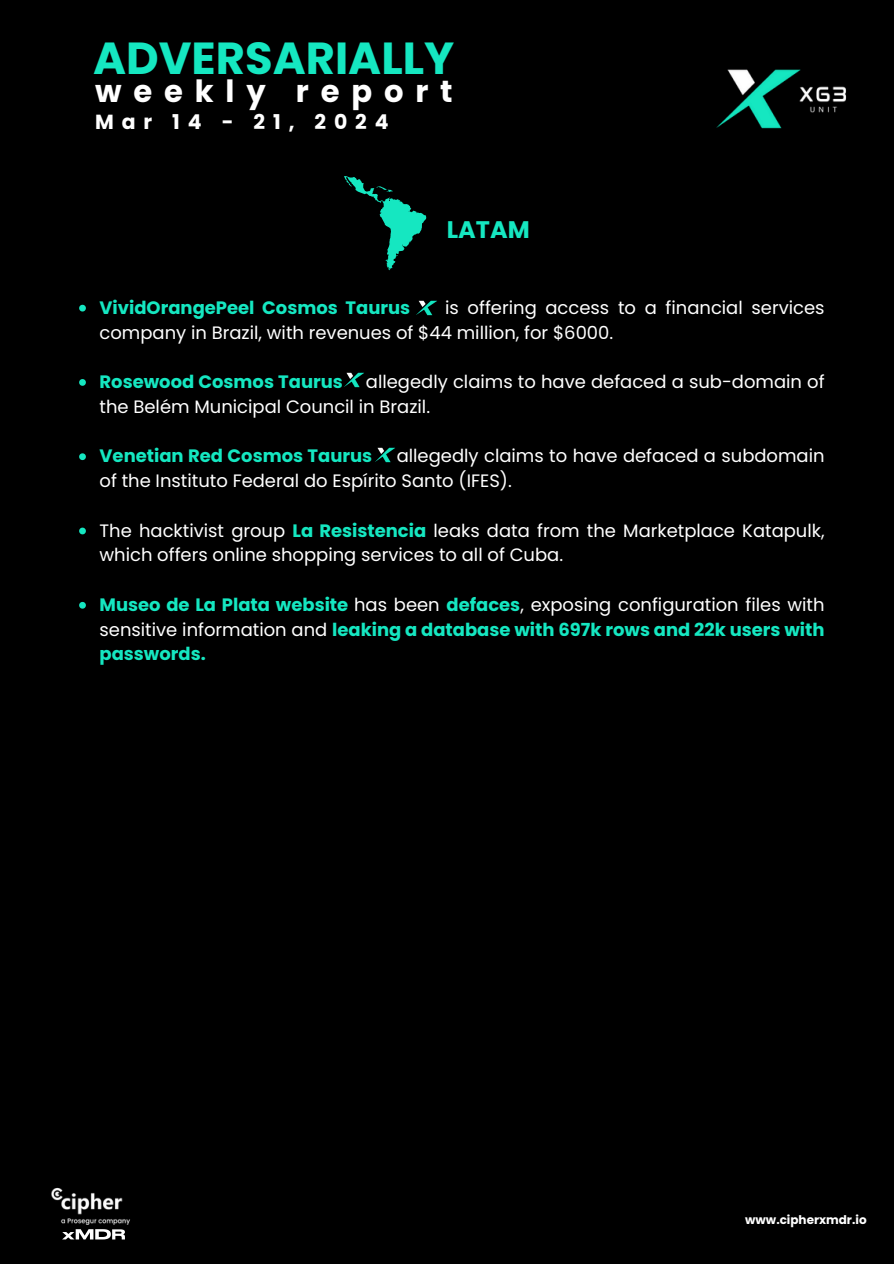
<style>
.page{position:relative;width:894px;height:1264px;background:#fff}
.page>*{position:absolute;margin:0;border:0;box-sizing:border-box;transform-origin:0 0}
.t1{font:700 44.85px "Poppins";color:#15e7c1}
.t2{font:700 30.6px "Poppins";letter-spacing:.385em;color:#fff}
.t3{font:700 24px "Poppins";color:#15e7c1}
.t4{font:700 20.4px "Poppins";letter-spacing:.385em;color:#fff}
.t5{font:18px/24.8px "Poppins";color:#fff}
.t6{font:700 18px/24.8px "Poppins";color:#15e7c1;text-align:justify}
.t7{font:700 12px "Poppins";color:#fff}
.s1{font-weight:700;color:#15e7c1}
.s2{font-weight:400;color:#fff}
</style>
<div class="page">
<div style="left:0;top:0;width:893px;height:1263px;background:#000"></div>
<img style="left:51px;top:1187px;width:79px;height:38px">
<svg style="left:62px;top:1229px;width:63px;height:10px"></svg>
<img style="left:716px;top:69px;width:131px;height:60px">
<svg style="left:344px;top:176px;width:82px;height:94px"></svg>
<svg style="left:79px;top:305px;width:7px;height:6px"></svg>
<svg style="left:79px;top:379px;width:7px;height:7px"></svg>
<svg style="left:79px;top:453px;width:7px;height:7px"></svg>
<svg style="left:79px;top:527px;width:7px;height:7px"></svg>
<svg style="left:79px;top:602px;width:7px;height:6px"></svg>
<img style="left:416px;top:300px;width:21px;height:16px">
<img style="left:344px;top:372px;width:20px;height:16px">
<img style="left:375px;top:447px;width:20px;height:16px">
<p class="t1" style="left:93px;top:27px;width:362px">ADVERSARIALLY</p>
<h2 class="t2" style="left:95px;top:70px;width:359px">weekly report</h2>
<h2 class="t4" style="left:95px;top:107px;width:295px">Mar 14 - 21, 2024</h2>
<p class="t3" style="left:446px;top:213px;width:84px">LATAM</p>
<p class="t6" style="left:99px;top:295px;width:312px">VividOrangePeel Cosmos Taurus</p>
<p class="t5" style="left:99px;top:295px;width:726px;text-indent:345px">is offering access to a financial services company in Brazil, with revenues of $44 million, for $6000.</p>
<p class="t6" style="left:99px;top:369px;width:245px">Rosewood Cosmos Taurus</p>
<p class="t5" style="left:99px;top:369px;width:726px;text-indent:266px">allegedly claims to have defaced a sub-domain of the Belém Municipal Council in Brazil.</p>
<p class="t6" style="left:99px;top:443px;width:274px">Venetian Red Cosmos Taurus</p>
<p class="t5" style="left:99px;top:443px;width:726px;text-indent:297px">allegedly claims to have defaced a subdomain of the Instituto Federal do Espírito Santo (IFES).</p>
<p class="t5" style="left:99px;top:518px;width:726px">The hacktivist group <span class="s1">La Resistencia</span> leaks data from the Marketplace Katapulk, which offers online shopping services to all of Cuba.</p>
<p class="t6" style="left:99px;top:592px;width:726px">Museo de La Plata website <span class="s2">has been</span> defaces<span class="s2">, exposing configuration files with sensitive information and</span> leaking a database with 697k rows and 22k users with passwords.</p>
<p class="t7" style="left:745px;top:1210px;width:123px">www.cipherxmdr.io</p>
</div>
